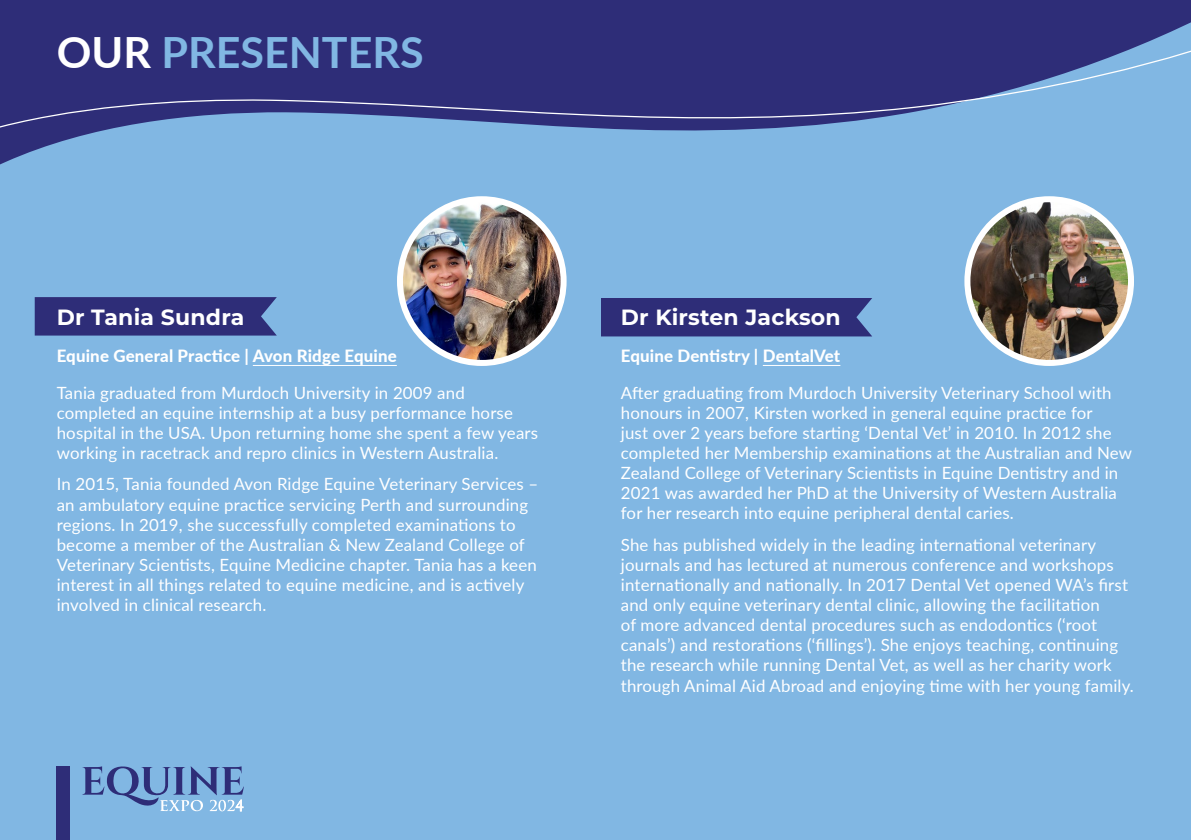
<style>
.page{position:relative;width:1191px;height:840px;background:#fff}
.page>*{position:absolute;margin:0;border:0;box-sizing:border-box;transform-origin:0 0}
.t1{font:700 43px "Lato";color:#81b7e3}
.t2{font:700 22px "Montserrat";letter-spacing:.01em;color:#fff}
.t3{font:16.8px/20px "Lato";letter-spacing:.01em;color:#fff}
.t4{font:800 16.8px "Lato";letter-spacing:.01em;color:#fff}
.s1{color:#fff}
</style>
<div class="page">
<div style="left:0;top:0;width:1191px;height:839px;background:#81b7e3"></div>
<svg style="left:0;top:0;width:1191px;height:165px"></svg>
<svg style="left:0;top:23px;width:1191px;height:110px"></svg>
<div style="left:601px;top:298px;width:271px;height:38px;background:#2e2d78"></div>
<div style="left:35px;top:297px;width:242px;height:38px;background:#2e2d78"></div>
<img style="left:400px;top:199px;width:163px;height:164px;border-radius:82px">
<div style="left:397px;top:196px;width:169px;height:170px;border:6px solid #fff;border-radius:50%"></div>
<img style="left:967px;top:199px;width:164px;height:164px;border-radius:82px">
<div style="left:964px;top:196px;width:170px;height:170px;border:6px solid #fff;border-radius:50%"></div>
<hr style="left:253px;top:365px;width:144px;height:1px;background:#fff">
<hr style="left:763px;top:365px;width:77px;height:1px;background:#fff">
<div style="left:57px;top:765px;width:13px;height:74px;background:#2e2d78"></div>
<svg style="left:82px;top:766px;width:162px;height:45px"></svg>
<h1 class="t1" style="left:57px;top:20px;width:368px"><span class="s1">OUR</span> PRESENTERS</h1>
<h2 class="t2" style="left:57px;top:301px;width:189px">Dr Tania Sundra</h2>
<p class="t4" style="left:57px;top:343px;width:341px">Equine General Practice | Avon Ridge Equine</p>
<p class="t3" style="left:57px;top:381px;width:483px">Tania graduated from Murdoch University in 2009 and completed an equine internship at a busy performance horse hospital in the USA. Upon returning home she spent a few years working in racetrack and repro clinics in Western Australia.</p>
<p class="t3" style="left:57px;top:473px;width:483px">In 2015, Tania founded Avon Ridge Equine Veterinary Services – an ambulatory equine practice servicing Perth and surrounding regions. In 2019, she successfully completed examinations to become a member of the Australian &amp; New Zealand College of Veterinary Scientists, Equine Medicine chapter. Tania has a keen interest in all things related to equine medicine, and is actively involved in clinical research.</p>
<h2 class="t2" style="left:621px;top:301px;width:221px">Dr Kirsten Jackson</h2>
<p class="t4" style="left:621px;top:343px;width:221px">Equine Dentistry | DentalVet</p>
<p class="t3" style="left:621px;top:381px;width:513px">After graduating from Murdoch University Veterinary School with honours in 2007, Kirsten worked in general equine practice for<br>just over 2 years before starting ‘Dental Vet’ in 2010. In 2012 she completed her Membership examinations at the Australian and New Zealand College of Veterinary Scientists in Equine Dentistry and in 2021 was awarded her PhD at the University of Western Australia for her research into equine peripheral dental caries.</p>
<p class="t3" style="left:621px;top:533px;width:514px">She has published widely in the leading international veterinary journals and has lectured at numerous conference and workshops internationally and nationally. In 2017 Dental Vet opened WA’s first and only equine veterinary dental clinic, allowing the facilitation<br>of more advanced dental procedures such as endodontics (‘root canals’) and restorations (‘fillings’). She enjoys teaching, continuing the research while running Dental Vet, as well as her charity work through Animal Aid Abroad and enjoying time with her young family.</p>
</div>
